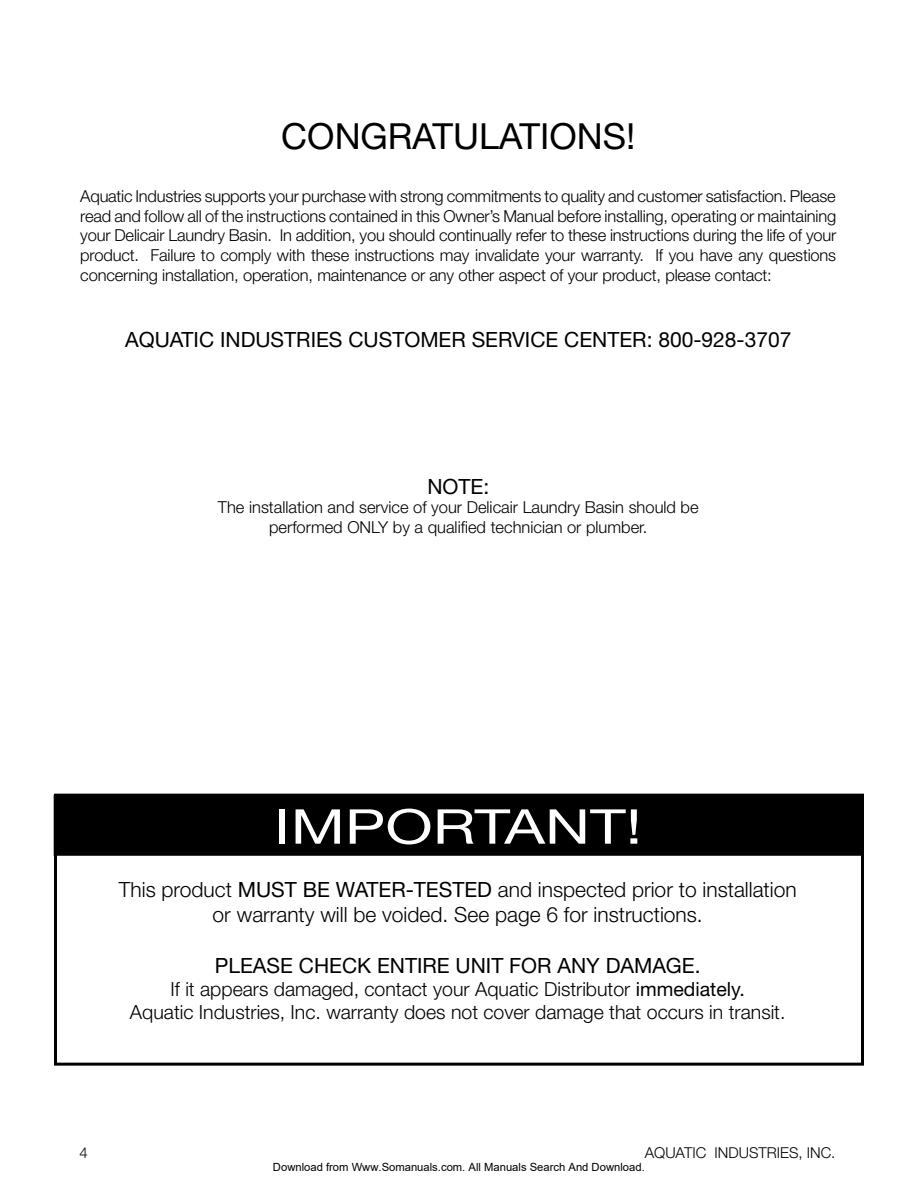
<style>
.page{position:relative;width:918px;height:1188px;background:#fff}
.page>*{position:absolute;margin:0;border:0;box-sizing:border-box;transform-origin:0 0}
.t1{font:48px "Helvetica Neue";color:#fff;scale:1.3 1}
.t2{font:36px "Helvetica Neue";color:#000}
.t3{font:21px "Helvetica Neue";color:#000}
.t4{font:300 21px/25.2px "Helvetica Neue";color:#000}
.t5{font:300 19.5px/23.4px "Helvetica Neue";color:#000;text-align:center}
.t6{font:300 16.5px/19.8px "Helvetica Neue";color:#000;text-align:center}
.t7{font:300 15px "Helvetica Neue";color:#000}
.t8{font:11.25px "Arial";color:#000}
.s1{font-weight:300}
.s2{font-weight:400}
</style>
<div class="page">
<div style="left:54px;top:794px;width:810px;height:272px;border:3px solid #000"></div>
<div style="left:54px;top:795px;width:808px;height:60px;background:#000"></div>
<h2 class="t2" style="left:281px;top:115px;width:27px">CON</h2>
<h2 class="t2" style="left:361px;top:115px;width:215px">GRATULATIONS</h2>
<h2 class="t2" style="left:626px;top:115px;width:11px">!</h2>
<p class="t6" style="left:80px;top:186px;width:758px;text-align:justify">Aquatic Industries supports your purchase with strong commitments to quality and customer satisfaction. Please read and follow all of the instructions contained in this Owner’s Manual before installing, operating or maintaining your Delicair Laundry Basin. In addition, you should continually refer to these instructions during the life of your product. Failure to comply with these instructions may invalidate your warranty. If you have any questions concerning installation, operation, maintenance or any other aspect of your product, please contact:</p>
<p class="t3" style="left:125px;top:327px;width:668px">AQUATI C I NDUSTRI ES CUSTOMER SERVI CE CENTER: 800-928-3707</p>
<p class="t3" style="left:427px;top:474px;width:63px">NOTE:</p>
<p class="t6" style="left:218px;top:497px;width:482px">The installation and service of your Delicair Laundry Basin should be performed ONLY by a qualified technician or plumber.</p>
<h1 class="t1" style="left:274px;top:798px;width:31px">IMPO</h1>
<h1 class="t1" style="left:433px;top:798px;width:63px">RTANT</h1>
<h1 class="t1" style="left:626px;top:798px;width:14px">!</h1>
<p class="t3" style="left:119px;top:877px;width:309px"><span class="s1">This product</span> M UST BE WATER-TESTE</p>
<p class="t4" style="left:213px;top:876px;width:585px;text-indent:265px"><span class="s2">D</span> and inspected prior to installation or warranty will be voided. See page 6 for instructions.</p>
<p class="t3" style="left:215px;top:953px;width:487px">PLEASE CHECK ENTIRE UNIT FOR ANY DAMAGE.</p>
<p class="t5" style="left:130px;top:977px;width:657px">If it appears damaged, contact your Aquatic Distributor <span class="s2">IMMEDIATELY.<br></span>Aquatic Industries, Inc. warranty does not cover damage that occurs in transit.</p>
<p class="t7" style="left:645px;top:1143px;width:84px">Aquatic Indus</p>
<p class="t7" style="left:759px;top:1143px;width:17px">tries</p>
<p class="t7" style="left:799px;top:1143px;width:38px">, Inc.</p>
<p class="t8" style="left:273px;top:1160px;width:373px">Download from Www.Somanuals.com. All Manuals Search And Download.</p>
</div>
